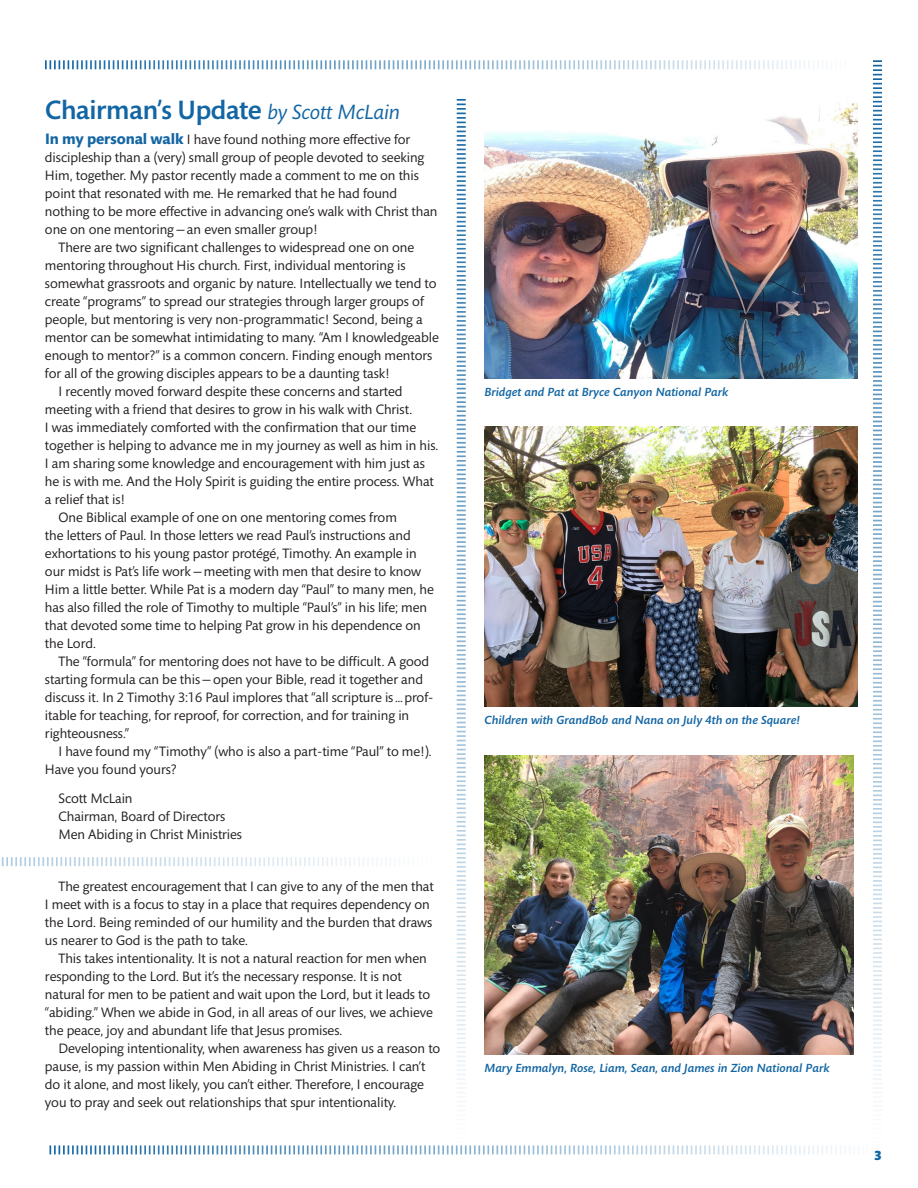
<style>
.page{position:relative;width:918px;height:1188px;background:#fff}
.page>*{position:absolute;margin:0;border:0;box-sizing:border-box;transform-origin:0 0}
.t1{font:500 27px "Mundo Sans Std";letter-spacing:-.01em;color:#1366a4}
.t2{font:13.8px/18px "Mundo Sans Std";letter-spacing:-.005em;color:#231f20}
.t3{font:900 13.5px "Mundo Sans Std";color:#1366a4}
.t4{font:italic 500 12px "Mundo Sans Std";color:#1366a4}
.s1{font-weight:400;font-style:italic;font-size:21px}
.s2{font-weight:700;font-size:15.3px;color:#1366a4}
</style>
<div class="page">
<img style="left:1px;top:60px;width:881px;height:1094px">
<h1 class="t1" style="left:45px;top:95px;width:357px">Chairman’s Update <span class="s1">by Scott McLain</span></h1>
<p class="t2" style="left:45px;top:131px;width:367px"><span class="s2">In my personal walk</span> I have found nothing more effective for</p>
<p class="t2" style="left:45px;top:149px;width:381px">discipleship than a (very) small group of people devoted to seeking</p>
<p class="t2" style="left:45px;top:167px;width:375px">Him, together. My pastor recently made a comment to me on this</p>
<p class="t2" style="left:45px;top:185px;width:354px">point that resonated with me. He remarked that he had found</p>
<p class="t2" style="left:45px;top:203px;width:394px">nothing to be more effective in advancing one’s walk with Christ than</p>
<p class="t2" style="left:45px;top:221px;width:275px">one on one mentoring—an even smaller group!</p>
<p class="t2" style="left:58px;top:239px;width:357px">There are two significant challenges to widespread one on one</p>
<p class="t2" style="left:45px;top:257px;width:362px">mentoring throughout His church. First, individual mentoring is</p>
<p class="t2" style="left:45px;top:275px;width:393px">somewhat grassroots and organic by nature. Intellectually we tend to</p>
<p class="t2" style="left:45px;top:293px;width:380px">create “programs” to spread our strategies through larger groups of</p>
<p class="t2" style="left:45px;top:311px;width:379px">people, but mentoring is very non-programmatic! Second, being a</p>
<p class="t2" style="left:45px;top:329px;width:395px">mentor can be somewhat intimidating to many. “Am I knowledgeable</p>
<p class="t2" style="left:45px;top:347px;width:389px">enough to mentor?” is a common concern. Finding enough mentors</p>
<p class="t2" style="left:45px;top:365px;width:347px">for all of the growing disciples appears to be a daunting task!</p>
<p class="t2" style="left:58px;top:383px;width:346px">I recently moved forward despite these concerns and started</p>
<p class="t2" style="left:45px;top:401px;width:369px">meeting with a friend that desires to grow in his walk with Christ.</p>
<p class="t2" style="left:45px;top:419px;width:373px">I was immediately comforted with the confirmation that our time</p>
<p class="t2" style="left:45px;top:437px;width:395px">together is helping to advance me in my journey as well as him in his.</p>
<p class="t2" style="left:45px;top:455px;width:381px">I am sharing some knowledge and encouragement with him just as</p>
<p class="t2" style="left:45px;top:473px;width:390px">he is with me. And the Holy Spirit is guiding the entire process. What</p>
<p class="t2" style="left:45px;top:491px;width:82px">a relief that is!</p>
<p class="t2" style="left:58px;top:509px;width:340px">One Biblical example of one on one mentoring comes from</p>
<p class="t2" style="left:45px;top:527px;width:367px">the letters of Paul. In those letters we read Paul’s instructions and</p>
<p class="t2" style="left:45px;top:545px;width:373px">exhortations to his young pastor protégé, Timothy. An example in</p>
<p class="t2" style="left:45px;top:563px;width:378px">our midst is Pat’s life work—meeting with men that desire to know</p>
<p class="t2" style="left:45px;top:581px;width:390px">Him a little better. While Pat is a modern day “Paul” to many men, he</p>
<p class="t2" style="left:45px;top:599px;width:384px">has also filled the role of Timothy to multiple “Paul’s” in his life; men</p>
<p class="t2" style="left:45px;top:617px;width:377px">that devoted some time to helping Pat grow in his dependence on</p>
<p class="t2" style="left:45px;top:635px;width:52px">the Lord.</p>
<p class="t2" style="left:58px;top:653px;width:372px">The “formula” for mentoring does not have to be difficult. A good</p>
<p class="t2" style="left:45px;top:671px;width:380px">starting formula can be this—open your Bible, read it together and</p>
<p class="t2" style="left:45px;top:689px;width:390px">discuss it. In 2 Timothy 3:16 Paul implores that “all scripture is…prof-</p>
<p class="t2" style="left:45px;top:707px;width:366px">itable for teaching, for reproof, for correction, and for training in</p>
<p class="t2" style="left:45px;top:725px;width:86px">righteousness.”</p>
<p class="t2" style="left:58px;top:743px;width:375px">I have found my “Timothy” (who is also a part-time “Paul” to me!).</p>
<p class="t2" style="left:45px;top:761px;width:133px">Have you found yours?</p>
<p class="t2" style="left:58px;top:790px;width:185px">Scott McLain<br>Chairman, Board of Directors<br>Men Abiding in Christ Ministries</p>
<p class="t2" style="left:45px;top:878px;width:390px;text-indent:14px">The greatest encouragement that I can give to any of the men that I meet with is a focus to stay in a place that requires dependency on the Lord. Being reminded of our humility and the burden that draws us nearer to God is the path to take.</p>
<p class="t2" style="left:45px;top:950px;width:389px;text-indent:14px">This takes intentionality. It is not a natural reaction for men when responding to the Lord. But it’s the necessary response. It is not natural for men to be patient and wait upon the Lord, but it leads to “abiding.” When we abide in God, in all areas of our lives, we achieve the peace, joy and abundant life that Jesus promises.</p>
<p class="t2" style="left:45px;top:1040px;width:397px;text-indent:14px">Developing intentionality, when awareness has given us a reason to pause, is my passion within Men Abiding in Christ Ministries. I can’t do it alone, and most likely, you can’t either. Therefore, I encourage you to pray and seek out relationships that spur intentionality.</p>
<p class="t4" style="left:484px;top:385px;width:245px">Bridget and Pat at Bryce Canyon National Park</p>
<p class="t4" style="left:484px;top:713px;width:317px">Children with GrandBob and Nana on July 4th on the Square!</p>
<p class="t4" style="left:484px;top:1061px;width:347px">Mary Emmalyn, Rose, Liam, Sean, and James in Zion National Park</p>
<p class="t3" style="left:874px;top:1148px;width:9px">3</p>
</div>
